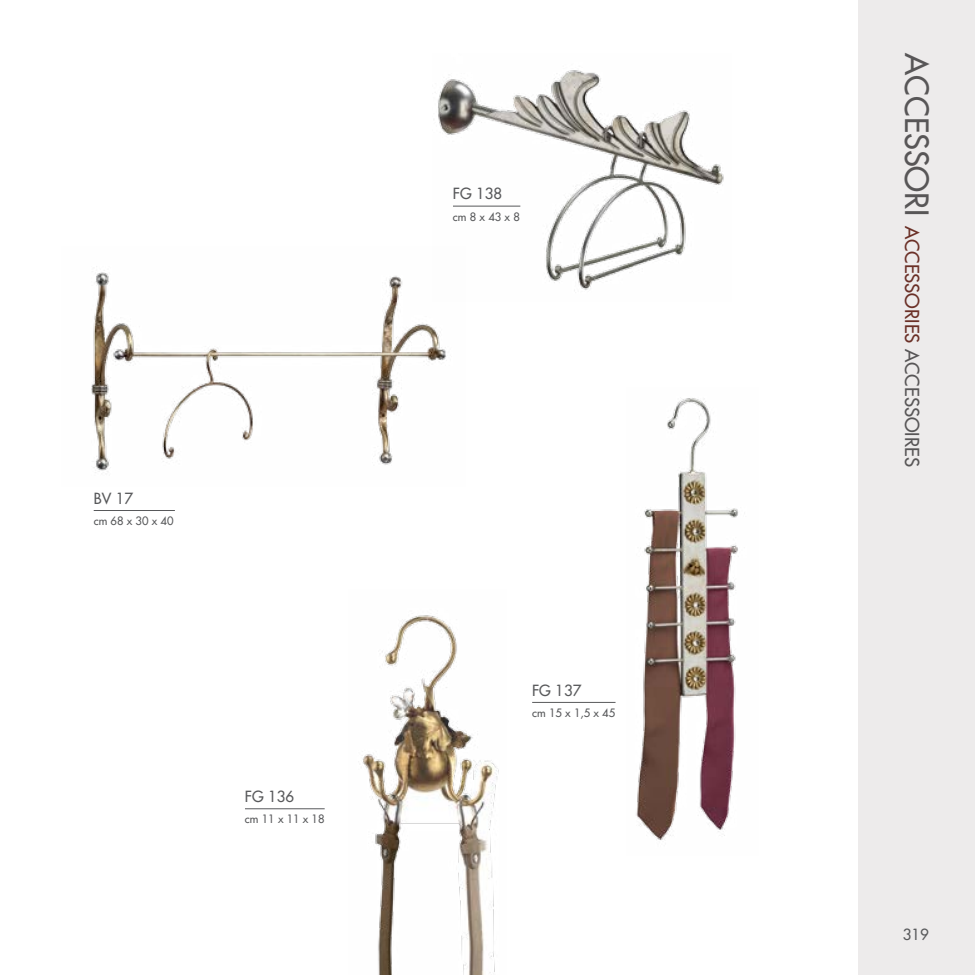
<style>
.page{position:relative;width:975px;height:975px;background:#fff}
.page>*{position:absolute;margin:0;border:0;box-sizing:border-box;transform-origin:0 0}
.t1{font:18.75px "Futura";color:#6b3027}
.t2{font:15px "Futura";color:#58595b}
.t3{font:11.25px "Futura";color:#58595b}
.s1{font-size:31.25px;color:#585657}
.s2{color:#585657}
</style>
<div class="page">
<div style="left:857px;top:0;width:117px;height:974px;background:#edebeb"></div>
<hr style="left:245px;top:808px;width:79px;height:1px;background:#58595b">
<hr style="left:532px;top:702px;width:83px;height:1px;background:#58595b">
<img style="left:362px;top:615px;width:137px;height:359px">
<img style="left:636px;top:398px;width:102px;height:442px">
<img style="left:438px;top:70px;width:286px;height:221px">
<img style="left:91px;top:246px;width:374px;height:227px">
<hr style="left:94px;top:510px;width:81px;height:1px;background:#58595b">
<h2 class="t2" style="left:94px;top:488px;width:41px">BV 17</h2>
<p class="t3" style="left:94px;top:513px;width:81px">cm 68 x 30 x 40</p>
<h2 class="t2" style="left:245px;top:786px;width:51px">FG 136</h2>
<p class="t3" style="left:245px;top:811px;width:81px">cm 11 x 11 x 18</p>
<h2 class="t2" style="left:453px;top:184px;width:51px">FG 138</h2>
<p class="t3" style="left:453px;top:209px;width:68px">cm 8 x 43 x 8</p>
<h2 class="t2" style="left:532px;top:680px;width:51px">FG 137</h2>
<p class="t3" style="left:532px;top:705px;width:85px">cm 15 x 1,5 x 45</p>
<h1 class="t1" style="left:924px;top:53px;width:415px;rotate:90deg"><span class="s1">ACCESSORI</span> ACCESSORIES <span class="s2">ACCESSOIRES</span></h1>
<h2 class="t2" style="left:902px;top:924px;width:28px">319</h2>
</div>
